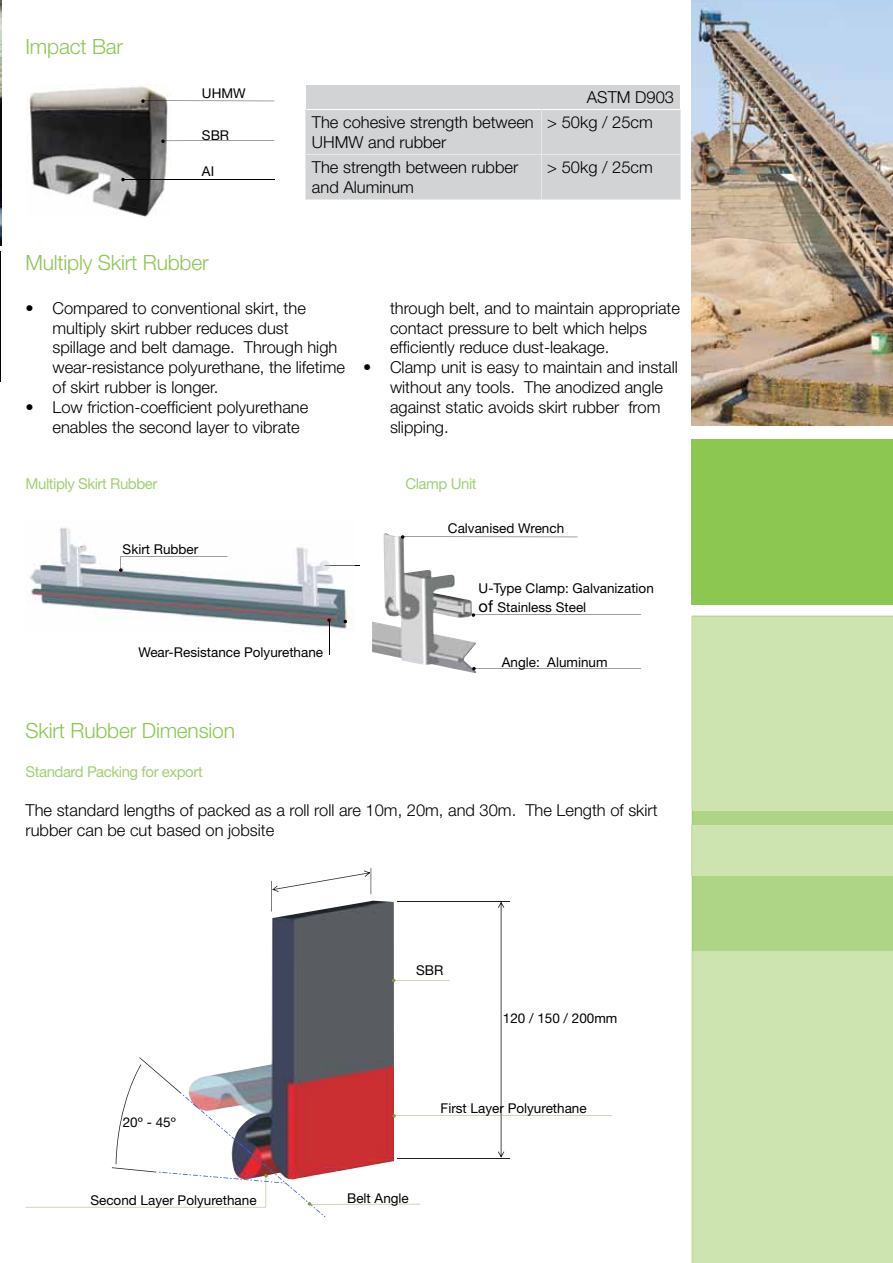
<style>
.page{position:relative;width:893px;height:1263px;background:#fff}
.page>*{position:absolute;margin:0;border:0;box-sizing:border-box;transform-origin:0 0}
.t1{font:300 21px "Helvetica Neue";letter-spacing:-.01em;color:#8bc751}
.t2{font:300 16.5px/19.8px "Helvetica Neue";color:#000}
.t3{font:15px "Helvetica Neue";letter-spacing:-.03em;color:#a2d074}
.t4{font:13.5px/19.8px "Helvetica Neue";color:#000}
.s1{font-size:16.5px}
</style>
<div class="page">
<img style="left:692px;top:0;width:201px;height:425px">
<div style="left:692px;top:439px;width:201px;height:165px;background:#8bc751"></div>
<div style="left:692px;top:810px;width:201px;height:141px;background:#add585"></div>
<div style="left:692px;top:616px;width:201px;height:194px;background:#cde4b1"></div>
<div style="left:693px;top:825px;width:200px;height:51px;background:#cde4b1"></div>
<hr style="left:692px;top:825px;width:1px;height:51px;background:#c6e1a8">
<div style="left:693px;top:951px;width:200px;height:312px;background:#cde4b1"></div>
<hr style="left:692px;top:951px;width:1px;height:312px;background:#c6e1a8">
<img style="left:0;top:0;width:1px;height:245px">
<img style="left:27px;top:84px;width:144px;height:133px">
<hr style="left:143px;top:101px;width:131px;height:1px;background:#000">
<svg style="left:141px;top:99px;width:4px;height:4px"></svg>
<hr style="left:163px;top:140px;width:111px;height:1px;background:#000">
<svg style="left:161px;top:139px;width:4px;height:4px"></svg>
<hr style="left:123px;top:179px;width:151px;height:1px;background:#000">
<div style="left:306px;top:85px;width:375px;height:114px;background:#d1d3d4"></div>
<hr style="left:306px;top:109px;width:235px;height:1px;background:#fff">
<hr style="left:541px;top:109px;width:139px;height:1px;background:#fff">
<hr style="left:306px;top:110px;width:1px;height:44px;background:#e6e7e8">
<hr style="left:541px;top:110px;width:1px;height:44px;background:#e6e7e8">
<hr style="left:680px;top:110px;width:1px;height:44px;background:#e6e7e8">
<hr style="left:306px;top:154px;width:235px;height:1px;background:#e6e7e8">
<hr style="left:306px;top:155px;width:1px;height:44px;background:#e6e7e8">
<hr style="left:541px;top:154px;width:139px;height:1px;background:#e6e7e8">
<hr style="left:541px;top:155px;width:1px;height:44px;background:#e6e7e8">
<hr style="left:680px;top:155px;width:1px;height:44px;background:#e6e7e8">
<hr style="left:306px;top:199px;width:235px;height:1px;background:#e6e7e8">
<hr style="left:541px;top:199px;width:139px;height:1px;background:#e6e7e8">
<img style="left:372px;top:533px;width:105px;height:140px">
<hr style="left:473px;top:614px;width:168px;height:1px;background:#000">
<hr style="left:474px;top:668px;width:167px;height:1px;background:#000">
<hr style="left:403px;top:537px;width:175px;height:1px;background:#000">
<hr style="left:325px;top:565px;width:35px;height:1px;background:#000">
<img style="left:26px;top:527px;width:324px;height:102px">
<svg style="left:320px;top:560px;width:35px;height:11px"></svg>
<svg style="left:78px;top:540px;width:7px;height:7px"></svg>
<hr style="left:329px;top:620px;width:1px;height:34px;background:#000">
<svg style="left:327px;top:618px;width:4px;height:4px"></svg>
<svg style="left:119px;top:556px;width:108px;height:16px"></svg>
<img style="left:271px;top:901px;width:123px;height:79px">
<svg style="left:271px;top:868px;width:100px;height:43px"></svg>
<hr style="left:397px;top:901px;width:113px;height:1px;background:#241f21">
<svg style="left:498px;top:902px;width:6px;height:78px"></svg>
<svg style="left:26px;top:980px;width:586px;height:227px"></svg>
<svg style="left:392px;top:1114px;width:4px;height:4px"></svg>
<svg style="left:112px;top:1057px;width:213px;height:160px"></svg>
<p class="t1" style="left:26px;top:34px;width:99px">Impact Bar</p>
<p class="t4" style="left:202px;top:83px;width:45px">UHMW</p>
<p class="t4" style="left:202px;top:125px;width:29px">SBR</p>
<p class="t4" style="left:202px;top:161px;width:14px">AI</p>
<p class="t1" style="left:26px;top:250px;width:185px">Multiply Skirt Rubber</p>
<p class="t2" style="left:587px;top:87px;width:89px">ASTM D903</p>
<p class="t2" style="left:312px;top:112px;width:223px">The cohesive strength between<br>UHMW and rubber</p>
<p class="t2" style="left:547px;top:112px;width:107px">&gt; 50kg / 25cm</p>
<p class="t2" style="left:312px;top:157px;width:208px">The strength between rubber and Aluminum</p>
<p class="t2" style="left:547px;top:157px;width:107px">&gt; 50kg / 25cm</p>
<p class="t2" style="left:53px;top:298px;width:294px;text-indent:-27px">• Compared to conventional skirt, the multiply skirt rubber reduces dust spillage and belt damage. Through high wear-resistance polyurethane, the lifetime of skirt rubber is longer.</p>
<p class="t2" style="left:53px;top:397px;width:257px;text-indent:-27px">• Low friction-coefficient polyurethane enables the second layer to vibrate</p>
<p class="t2" style="left:390px;top:298px;width:292px">through belt, and to maintain appropriate contact pressure to belt which helps efficiently reduce dust-leakage.</p>
<p class="t2" style="left:390px;top:357px;width:289px;text-indent:-27px">• Clamp unit is easy to maintain and install without any tools. The anodized angle against static avoids skirt rubber from slipping.</p>
<p class="t3" style="left:26px;top:475px;width:133px">Multiply Skirt Rubber</p>
<p class="t3" style="left:405px;top:475px;width:73px">Clamp Unit</p>
<p class="t4" style="left:123px;top:539px;width:77px">Skirt Rubber</p>
<p class="t4" style="left:139px;top:642px;width:186px">Wear-Resistance Polyurethane</p>
<p class="t1" style="left:26px;top:718px;width:211px">Skirt Rubber Dimension</p>
<p class="t4" style="left:448px;top:518px;width:118px">Calvanised Wrench</p>
<p class="t4" style="left:479px;top:578px;width:177px">U-Type Clamp: Galvanization <span class="s1">of</span> Stainless Steel</p>
<p class="t4" style="left:502px;top:652px;width:107px">Angle: Aluminum</p>
<p class="t3" style="left:26px;top:763px;width:179px">Standard Packing for export</p>
<p class="t2" style="left:26px;top:800px;width:634px">The standard lengths of packed as a roll roll are 10m, 20m, and 30m. The Length of skirt rubber can be cut based on jobsite</p>
<p class="t4" style="left:416px;top:960px;width:29px">SBR</p>
<p class="t4" style="left:503px;top:1008px;width:116px">120 / 150 / 200mm</p>
<p class="t4" style="left:123px;top:1112px;width:55px">20º - 45º</p>
<p class="t4" style="left:90px;top:1189px;width:168px">Second Layer Polyurethane</p>
<p class="t4" style="left:347px;top:1188px;width:63px">Belt Angle</p>
<p class="t4" style="left:441px;top:1098px;width:148px">First Layer Polyurethane</p>
</div>
